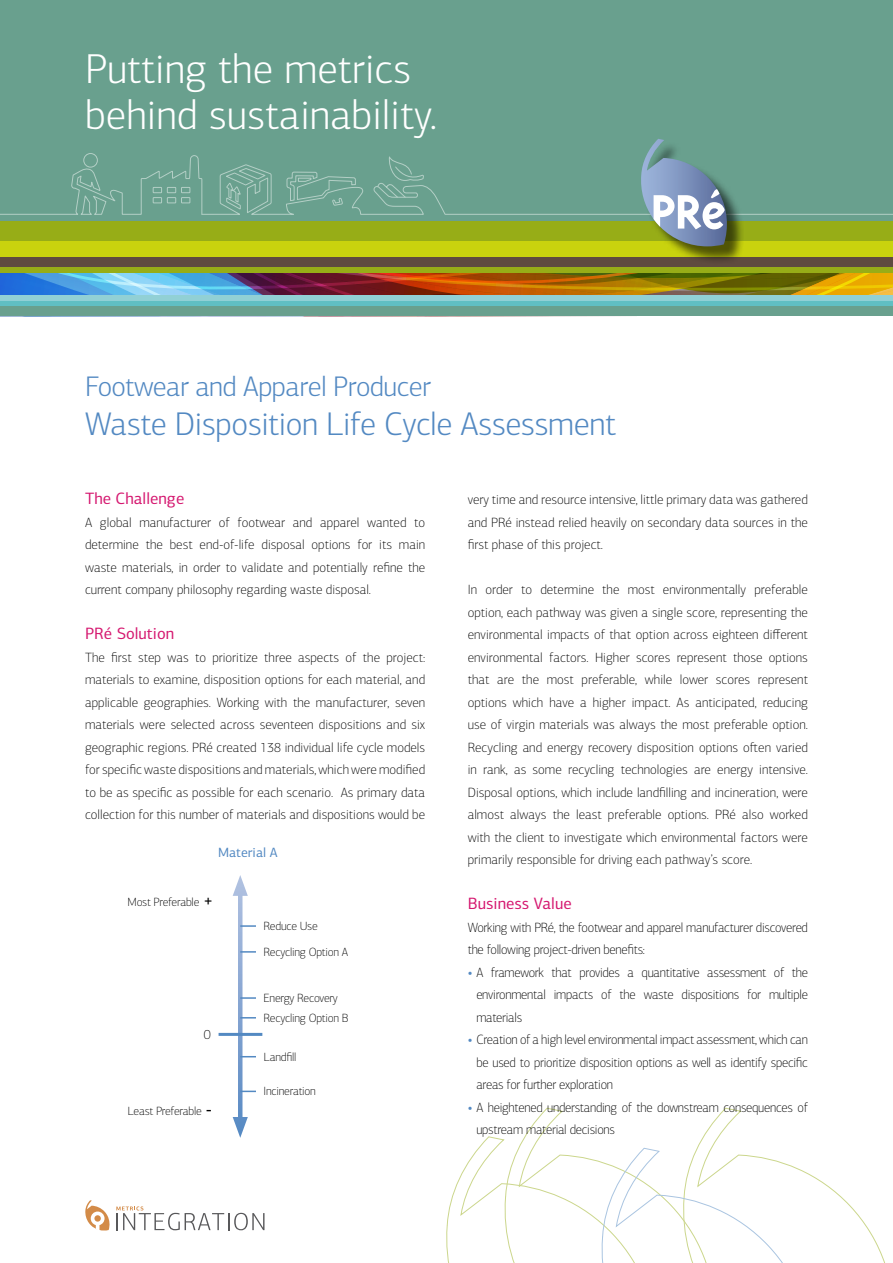
<style>
.page{position:relative;width:893px;height:1263px;background:#fff}
.page>*{position:absolute;margin:0;border:0;box-sizing:border-box;transform-origin:0 0}
.t1{font:300 42px/46.5px "PF Centro Sans Pro";color:#fff}
.t2{font:300 33px "PF Centro Sans Pro";letter-spacing:-.015em;color:#5389c2}
.t3{font:300 28.5px "PF Centro Sans Pro";letter-spacing:-.02em;color:#5389c2}
.t4{font:16.5px "PF Centro Sans Pro";color:#d51870}
.t5{font:100 13.5px/22.5px "PF Centro Sans Pro";letter-spacing:-.02em;color:#000;text-align:justify}
.t6{font:13.5px "PF Centro Sans Pro";color:#5389c2}
.t7{font:100 12px/25.5px "PF Centro Sans Pro";letter-spacing:-.02em;color:#000}
.s1{font-weight:500;font-size:16.5px}
.s2{font-weight:500;color:#5389c2}
</style>
<div class="page">
<div style="left:0;top:0;width:893px;height:232px;background:#69a08e"></div>
<svg style="left:446px;top:1108px;width:439px;height:155px"></svg>
<svg style="left:0;top:139px;width:893px;height:177px"></svg>
<svg style="left:238px;top:896px;width:4px;height:221px"></svg>
<svg style="left:233px;top:875px;width:15px;height:21px"></svg>
<svg style="left:233px;top:1117px;width:15px;height:21px"></svg>
<svg style="left:240px;top:925px;width:16px;height:2px"></svg>
<svg style="left:240px;top:951px;width:16px;height:2px"></svg>
<svg style="left:240px;top:997px;width:16px;height:2px"></svg>
<svg style="left:240px;top:1017px;width:16px;height:1px"></svg>
<svg style="left:240px;top:1056px;width:16px;height:1px"></svg>
<hr style="left:219px;top:1033px;width:43px;height:3px;background:#5389c2">
<svg style="left:240px;top:1090px;width:16px;height:2px"></svg>
<svg style="left:85px;top:1200px;width:25px;height:31px"></svg>
<svg style="left:116px;top:1206px;width:149px;height:24px"></svg>
<h1 class="t1" style="left:85px;top:45px;width:354px">Putting the metrics behind sustainability.</h1>
<h3 class="t3" style="left:85px;top:370px;width:347px">Footwear and Apparel Producer</h3>
<h2 class="t2" style="left:85px;top:405px;width:533px">Waste Disposition Life Cycle Assessment</h2>
<p class="t4" style="left:85px;top:488px;width:101px">The Challenge</p>
<p class="t5" style="left:85px;top:511px;width:342px">A global manufacturer of footwear and apparel wanted to determine the best end-of-life disposal options for its main waste materials, in order to validate and potentially refine the current company philosophy regarding waste disposal.</p>
<p class="t4" style="left:85px;top:623px;width:91px">PRé Solution</p>
<p class="t5" style="left:85px;top:646px;width:342px">The first step was to prioritize three aspects of the project: materials to examine, disposition options for each material, and applicable geographies. Working with the manufacturer, seven materials were selected across seventeen dispositions and six geographic regions. PRé created 138 individual life cycle models for specific waste dispositions and materials, which were modified to be as specific as possible for each scenario. As primary data collection for this number of materials and dispositions would be</p>
<p class="t6" style="left:218px;top:844px;width:61px">Material A</p>
<p class="t7" style="left:128px;top:889px;width:87px">Most Preferable <span class="s1">+</span></p>
<p class="t5" style="left:204px;top:1023px;width:8px">0</p>
<p class="t7" style="left:128px;top:1098px;width:86px">Least Preferable <span class="s1">-</span></p>
<p class="t7" style="left:264px;top:913px;width:86px">Reduce Use<br>Recycling Option A</p>
<p class="t7" style="left:264px;top:988px;width:87px;line-height:19.5px">Energy Recovery<br>Recycling Option B</p>
<p class="t7" style="left:264px;top:1044px;width:34px">Landfill</p>
<p class="t7" style="left:264px;top:1078px;width:54px">Incineration</p>
<p class="t5" style="left:468px;top:488px;width:342px">very time and resource intensive, little primary data was gathered and PRé instead relied heavily on secondary data sources in the first phase of this project.</p>
<p class="t5" style="left:468px;top:578px;width:342px">In order to determine the most environmentally preferable option, each pathway was given a single score, representing the environmental impacts of that option across eighteen different environmental factors. Higher scores represent those options that are the most preferable, while lower scores represent options which have a higher impact. As anticipated, reducing use of virgin materials was always the most preferable option.<br>Recycling and energy recovery disposition options often varied in rank, as some recycling technologies are energy intensive.<br>Disposal options, which include landfilling and incineration, were almost always the least preferable options. PRé also worked with the client to investigate which environmental factors were primarily responsible for driving each pathway’s score.</p>
<p class="t4" style="left:468px;top:893px;width:105px">Business Value</p>
<p class="t5" style="left:468px;top:916px;width:342px">Working with PRé, the footwear and apparel manufacturer discovered the following project-driven benefits:</p>
<p class="t5" style="left:476px;top:961px;width:333px;text-indent:-9px"><span class="s2">•</span> A framework that provides a quantitative assessment of the environmental impacts of the waste dispositions for multiple materials</p>
<p class="t5" style="left:476px;top:1028px;width:333px;text-indent:-9px"><span class="s2">•</span> Creation of a high level environmental impact assessment, which can be used to prioritize disposition options as well as identify specific areas for further exploration</p>
<p class="t5" style="left:476px;top:1096px;width:333px;text-indent:-9px"><span class="s2">•</span> A heightened understanding of the downstream consequences of upstream material decisions</p>
</div>
